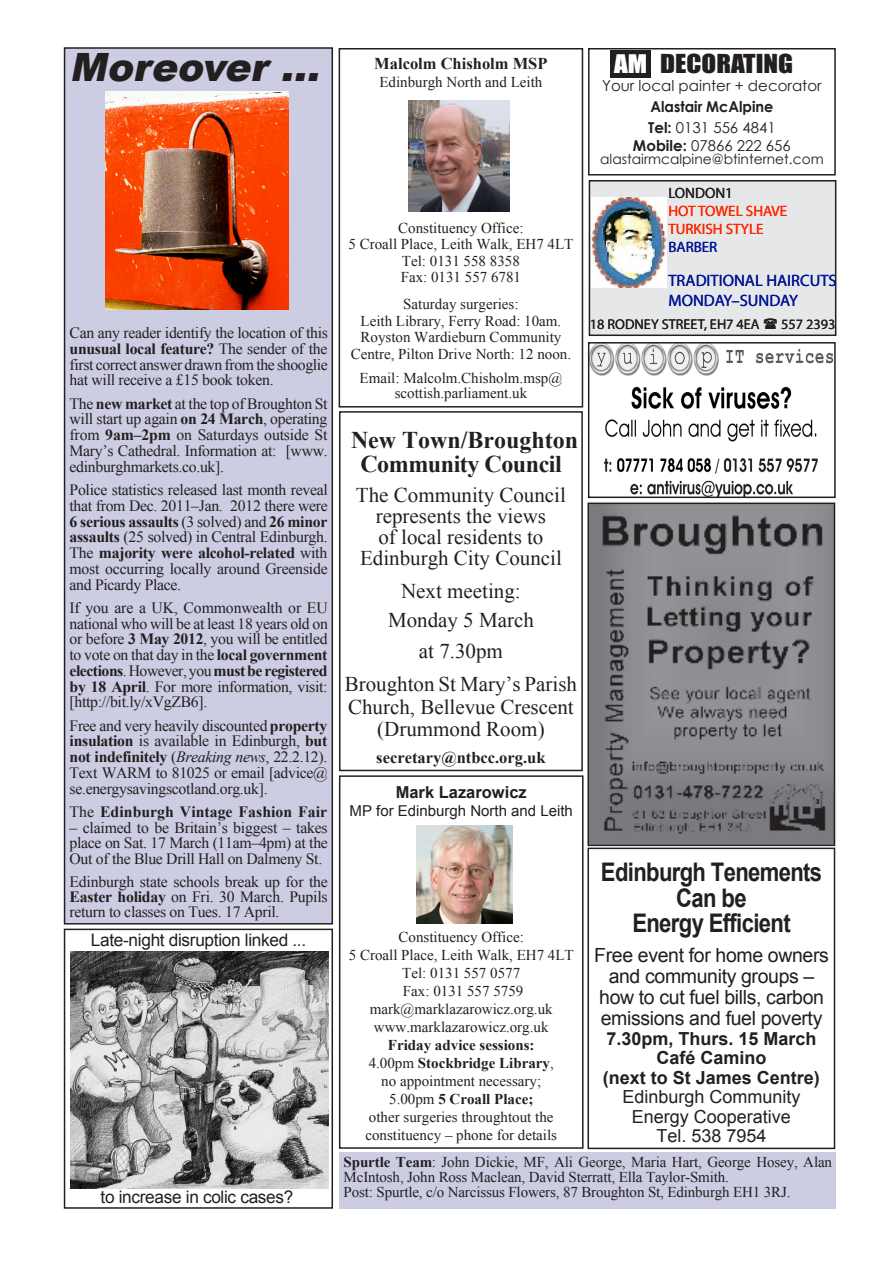
<style>
.page{position:relative;width:893px;height:1263px;background:#fff}
.page>*{position:absolute;margin:0;border:0;box-sizing:border-box;transform-origin:0 0}
.t1{font:italic 900 39px "Arial";color:#231f20}
.t2{font:700 25.65px/25.5px "Arial";letter-spacing:-.03em;color:#231f20;text-align:center;scale:.86 1}
.t3{font:700 24px/24px "Times New Roman";letter-spacing:-.02em;color:#231f20;text-align:center}
.t4{font:24px "Impact";color:#231f20;scale:1.13 1}
.t5{font:23.55px "Impact";color:#fff;scale:1.15 1}
.t6{font:21px/21px "Times New Roman";color:#231f20;text-align:center}
.t7{font:19.5px/21px "Arial";letter-spacing:-.02em;color:#231f20;text-align:center}
.t8{font:700 18px/19.5px "Arial";color:#231f20;text-align:center}
.t9{font:18px/19.5px "Arial";color:#231f20;text-align:center}
.t10{font:17.25px "Arial";letter-spacing:-.02em;color:#231f20}
.t11{font:700 16.5px "Times New Roman";color:#231f20}
.t12{font:16.5px/19.8px "Myriad Pro";color:#031893}
.t13{font:700 16.5px "Arial";color:#231f20}
.t14{font:15.75px/15.8px "Times New Roman";letter-spacing:-.02em;color:#231f20;text-align:justify}
.t15{font:700 15.75px "Times New Roman";color:#231f20}
.t16{font:15px/18px "Times New Roman";color:#231f20;text-align:center}
.t17{font:15px "Century Gothic";color:#231f20}
.t18{font:700 15px/21px "Century Gothic";color:#231f20;scale:.96 1}
.t19{font:15px "Arial";color:#231f20}
.t20{font:15px/18px "Myriad Pro";color:#ff2800}
.t21{font:15px "Myriad Pro";color:#231f20}
.t22{font:15px "Myriad Pro";color:#031893}
.t23{font:14.25px "Myriad Pro";color:#231f20}
.t24{font:13.8px "Century Gothic";color:#231f20}
.s1{font-weight:400}
.s2{font-weight:700}
.s3{font-style:italic}
</style>
<div class="page">
<div style="left:339px;top:775px;width:245px;height:374px;border:2px solid #231f20"></div>
<img style="left:416px;top:826px;width:96px;height:98px">
<img style="left:590px;top:505px;width:242px;height:338px">
<div style="left:587px;top:502px;width:248px;height:344px;border:2px solid #231f20"></div>
<div style="left:339px;top:1152px;width:497px;height:56px;background:#cccce2"></div>
<img style="left:591px;top:345px;width:242px;height:150px">
<div style="left:588px;top:342px;width:248px;height:156px;border:2px solid #231f20"></div>
<div style="left:588px;top:48px;width:248px;height:128px;border:2px solid #231f20"></div>
<div style="left:610px;top:50px;width:41px;height:28px;background:#231f20"></div>
<div style="left:65px;top:48px;width:267px;height:876px;background:#cccce2"></div>
<div style="left:64px;top:47px;width:269px;height:877px;border:2px solid #231f20"></div>
<div style="left:589px;top:181px;width:247px;height:154px;background:#e6e7e9"></div>
<div style="left:589px;top:180px;width:247px;height:156px;border:2px solid #231f20"></div>
<img style="left:592px;top:198px;width:74px;height:90px">
<div style="left:339px;top:48px;width:244px;height:360px;border:2px solid #231f20"></div>
<img style="left:409px;top:101px;width:101px;height:110px">
<img style="left:105px;top:91px;width:183px;height:219px">
<div style="left:64px;top:929px;width:269px;height:280px;border:2px solid #231f20"></div>
<img style="left:71px;top:951px;width:257px;height:237px">
<div style="left:339px;top:411px;width:244px;height:360px;border:2px solid #231f20"></div>
<div style="left:587px;top:848px;width:248px;height:301px;border:2px solid #231f20"></div>
<h1 class="t1" style="left:70px;top:38px;width:262px">Moreover ...</h1>
<h3 class="t5" style="left:614px;top:50px;width:30px">AM</h3>
<h3 class="t4" style="left:660px;top:49px;width:119px">DECORATING</h3>
<p class="t17" style="left:602px;top:76px;width:221px">Your local painter + decorator</p>
<p class="t18" style="left:648px;top:95px;width:134px">Alastair McAlpine<br>Tel: <span class="s1">0131 556 4841</span></p>
<p class="t17" style="left:633px;top:136px;width:159px"><span class="s2">Mobile:</span> 07866 222 656</p>
<p class="t24" style="left:600px;top:150px;width:225px">alastairmcalpine@btinternet.com</p>
<p class="t11" style="left:374px;top:55px;width:175px">Malcolm Chisholm MSP</p>
<p class="t16" style="left:379px;top:73px;width:164px">Edinburgh North and Leith</p>
<p class="t14" style="left:70px;top:325px;width:260px">Can any reader identify the location of this <span class="s2">unusual local feature?</span> The sender of the first correct answer drawn from the shooglie hat will receive a £15 book token.</p>
<p class="t14" style="left:70px;top:396px;width:260px">The <span class="s2">new market</span> at the top of Broughton St will start up again <span class="s2">on 24 March</span>, operating from <span class="s2">9am–2pm</span> on Saturdays outside St Mary’s Cathedral. Information at: [www. edinburghmarkets.co.uk].</p>
<p class="t14" style="left:70px;top:482px;width:260px">Police statistics released last month reveal that from Dec. 2011–Jan. 2012 there were <span class="s2">6 serious assaults</span> (3 solved) and <span class="s2">26 minor assaults</span> (25 solved) in Central Edinburgh.<br>The <span class="s2">majority were alcohol-related</span> with most occurring locally around Greenside and Picardy Place.</p>
<p class="t14" style="left:70px;top:600px;width:260px">If you are a UK, Commonwealth or EU national who will be at least 18 years old on or before <span class="s2">3 May 2012</span>, you will be entitled to vote on that day in the <span class="s2">local government elections</span>. However, you <span class="s2">must be registered by 18 April</span>. For more information, visit: [http://bit.ly/xVgZB6].</p>
<p class="t14" style="left:70px;top:717px;width:260px">Free and very heavily discounted <span class="s2">property insulation</span> is available in Edinburgh, <span class="s2">but not indefinitely</span> (<span class="s3">Breaking news</span>, 22.2.12).<br>Text WARM to 81025 or email [advice@ se.energysavingscotland.org.uk].</p>
<p class="t15" style="left:70px;top:803px;width:259px"><span class="s1">The</span> Edinburgh Vintage Fashion Fair</p>
<p class="t14" style="left:70px;top:819px;width:260px">– claimed to be Britain’s biggest – takes place on Sat. 17 March (11am–4pm) at the Out of the Blue Drill Hall on Dalmeny St.</p>
<p class="t14" style="left:70px;top:874px;width:260px;line-height:15.3px">Edinburgh state schools break up for the <span class="s2">Easter holiday</span> on Fri. 30 March. Pupils return to classes on Tues. 17 April.</p>
<p class="t10" style="left:91px;top:930px;width:217px">Late-night disruption linked ...</p>
<p class="t10" style="left:101px;top:1188px;width:194px">to increase in colic cases?</p>
<p class="t16" style="left:348px;top:220px;width:226px;line-height:16.5px">Constituency Office:<br>5 Croall Place, Leith Walk, EH7 4LT<br>Tel: 0131 558 8358<br>Fax: 0131 557 6781</p>
<p class="t16" style="left:351px;top:296px;width:222px;line-height:16.5px">Saturday surgeries:<br>Leith Library, Ferry Road: 10am.<br>Royston Wardieburn Community<br>Centre, Pilton Drive North: 12 noon.</p>
<p class="t16" style="left:360px;top:370px;width:204px;line-height:15px">Email: Malcolm.Chisholm.msp@ scottish.parliament.uk</p>
<h3 class="t3" style="left:351px;top:428px;width:228px">New Town/Broughton<br>Community Council</h3>
<h3 class="t6" style="left:356px;top:484px;width:212px">The Community Council represents the views<br>of local residents to<br>Edinburgh City Council</h3>
<h3 class="t6" style="left:388px;top:577px;width:147px;line-height:28.5px">Next meeting:<br>Monday 5 March</h3>
<h3 class="t6" style="left:345px;top:634px;width:234px;line-height:33px">at 7.30pm<br>Broughton St Mary’s Parish</h3>
<h3 class="t6" style="left:348px;top:695px;width:227px;line-height:22.5px">Church, Bellevue Crescent (Drummond Room)</h3>
<p class="t11" style="left:376px;top:748px;width:171px">secretary@ntbcc.org.uk</p>
<p class="t13" style="left:396px;top:783px;width:133px">Mark Lazarowicz</p>
<p class="t19" style="left:349px;top:802px;width:225px">MP for Edinburgh North and Leith</p>
<p class="t21" style="left:668px;top:183px;width:66px">LONDON1</p>
<p class="t20" style="left:668px;top:201px;width:120px">HOT TOWEL SHAVE<br>TURKISH STYLE</p>
<p class="t22" style="left:668px;top:237px;width:50px">BARBER</p>
<p class="t12" style="left:668px;top:270px;width:170px">TRADITIONAL HAIRCUTS<br>MONDAY–SUNDAY</p>
<p class="t23" style="left:590px;top:316px;width:171px">18 RODNEY STREET, EH7 4EA</p>
<p class="t23" style="left:781px;top:316px;width:56px">557 2393</p>
<h2 class="t2" style="left:601px;top:859px;width:259px">Edinburgh Tenements<br>Can be<br>Energy Efficient</h2>
<p class="t7" style="left:594px;top:945px;width:236px">Free event for home owners and community groups – how to cut fuel bills, carbon emissions and fuel poverty</p>
<p class="t8" style="left:603px;top:1028px;width:219px">7.30pm, Thurs. 15 March<br>Café Camino<br>(next to St James Centre)</p>
<p class="t9" style="left:622px;top:1087px;width:180px">Edinburgh Community<br>Energy Cooperative<br>Tel. 538 7954</p>
<p class="t16" style="left:349px;top:928px;width:226px">Constituency Office:<br>5 Croall Place, Leith Walk, EH7 4LT<br>Tel: 0131 557 0577<br>Fax: 0131 557 5759 mark@marklazarowicz.org.uk www.marklazarowicz.org.uk</p>
<p class="t16" style="left:365px;top:1036px;width:193px"><span class="s2">Friday advice sessions:<br></span>4.00pm <span class="s2">Stockbridge Library</span>, no appointment necessary;<br>5.00pm <span class="s2">5 Croall Place;<br></span>other surgeries throughtout the constituency – phone for details</p>
<p class="t16" style="left:344px;top:1154px;width:490px;line-height:15px;text-align:left"><span class="s2">Spurtle Team</span>: John Dickie, MF, Ali George, Maria Hart, George Hosey, Alan<br>McIntosh, John Ross Maclean, David Sterratt, Ella Taylor-Smith.<br>Post: Spurtle, c/o Narcissus Flowers, 87 Broughton St, Edinburgh EH1 3RJ.</p>
</div>
